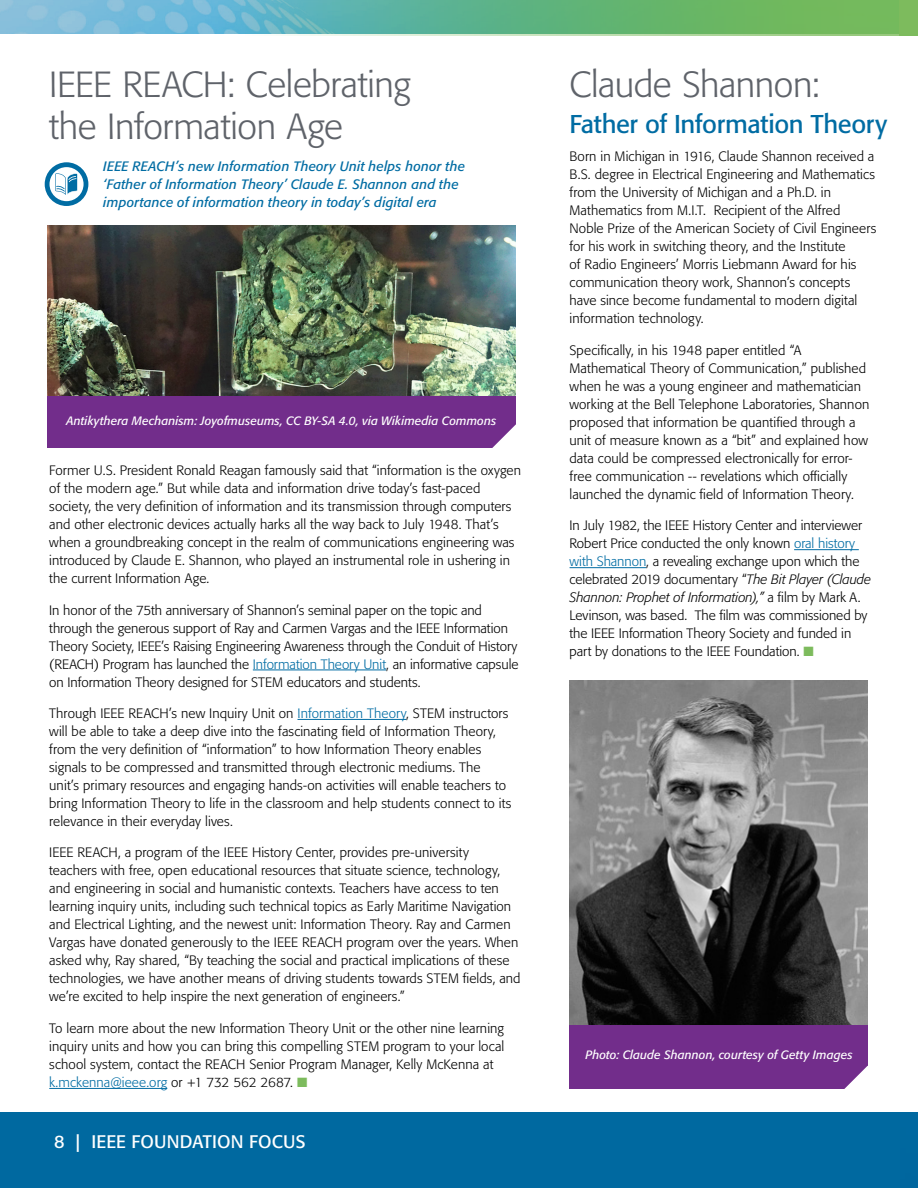
<style>
.page{position:relative;width:918px;height:1188px;background:#fff}
.page>*{position:absolute;margin:0;border:0;box-sizing:border-box;transform-origin:0 0}
.t1{font:300 36px/42px "Formata";letter-spacing:-.01em;color:#5f636a}
.t2{font:25.5px "Formata";letter-spacing:-.01em;color:#006ca3}
.t3{font:18px "Formata";letter-spacing:.01em;color:#fff}
.t4{font:300 13.5px/18px "Formata";letter-spacing:.005em;color:#000}
.t5{font:italic 13.5px/18px "Formata";letter-spacing:.01em;color:#006ca3}
.t6{font:italic 12px "Formata";letter-spacing:.005em;color:#fff}
.s1{color:#006ca3}
.s2{color:#7dbb5d}
.s3{font-style:italic}
</style>
<div class="page">
<img style="left:570px;top:680px;width:298px;height:346px">
<div style="left:570px;top:1026px;width:298px;height:63px;background:#722d8b"></div>
<svg style="left:844px;top:1066px;width:24px;height:23px"></svg>
<hr style="left:794px;top:549px;width:65px;height:1px;background:#006ca3">
<hr style="left:570px;top:567px;width:76px;height:1px;background:#006ca3">
<svg style="left:0;top:0;width:918px;height:35px"></svg>
<img style="left:48px;top:225px;width:467px;height:172px">
<div style="left:48px;top:397px;width:468px;height:51px;background:#722d8b"></div>
<svg style="left:492px;top:424px;width:24px;height:24px"></svg>
<hr style="left:253px;top:670px;width:133px;height:1px;background:#006ca3">
<hr style="left:297px;top:719px;width:109px;height:1px;background:#006ca3">
<hr style="left:49px;top:1088px;width:118px;height:1px;background:#006ca3">
<div style="left:0;top:1112px;width:918px;height:76px;background:#0069a0"></div>
<svg style="left:45px;top:162px;width:43px;height:44px"></svg>
<div style="left:50px;top:167px;width:34px;height:34px;background:#fff;border-radius:50%"></div>
<svg style="left:55px;top:174px;width:23px;height:21px"></svg>
<h1 class="t1" style="left:49px;top:64px;width:363px">IEEE REACH: Celebrating the Information Age</h1>
<p class="t5" style="left:103px;top:158px;width:363px">IEEE REACH’s new Information Theory Unit helps honor the ‘Father of Information Theory’ Claude E. Shannon and the importance of information theory in today’s digital era</p>
<p class="t6" style="left:67px;top:414px;width:431px">Antikythera Mechanism: Joyofmuseums, CC BY-SA 4.0, via Wikimedia Commons</p>
<p class="t4" style="left:49px;top:461px;width:473px">Former U.S. President Ronald Reagan famously said that “information is the oxygen of the modern age.” But while data and information drive today’s fast-paced society, the very definition of information and its transmission through computers and other electronic devices actually harks all the way back to July 1948. That’s when a groundbreaking concept in the realm of communications engineering was introduced by Claude E. Shannon, who played an instrumental role in ushering in the current Information Age.</p>
<p class="t4" style="left:49px;top:601px;width:471px">In honor of the 75th anniversary of Shannon’s seminal paper on the topic and through the generous support of Ray and Carmen Vargas and the IEEE Information Theory Society, IEEE’s Raising Engineering Awareness through the Conduit of History (REACH) Program has launched the <span class="s1">Information Theory Unit</span>, an informative capsule on Information Theory designed for STEM educators and students.</p>
<p class="t4" style="left:49px;top:704px;width:464px">Through IEEE REACH’s new Inquiry Unit on <span class="s1">Information Theory</span>, STEM instructors will be able to take a deep dive into the fascinating field of Information Theory, from the very definition of “information” to how Information Theory enables signals to be compressed and transmitted through electronic mediums. The unit’s primary resources and engaging hands-on activities will enable teachers to bring Information Theory to life in the classroom and help students connect to its relevance in their everyday lives.</p>
<p class="t4" style="left:49px;top:844px;width:473px">IEEE REACH, a program of the IEEE History Center, provides pre-university<br>teachers with free, open educational resources that situate science, technology, and engineering in social and humanistic contexts. Teachers have access to ten learning inquiry units, including such technical topics as Early Maritime Navigation and Electrical Lighting, and the newest unit: Information Theory. Ray and Carmen Vargas have donated generously to the IEEE REACH program over the years. When asked why, Ray shared, “By teaching the social and practical implications of these technologies, we have another means of driving students towards STEM fields, and we’re excited to help inspire the next generation of engineers.”</p>
<p class="t4" style="left:49px;top:1019px;width:457px">To learn more about the new Information Theory Unit or the other nine learning inquiry units and how you can bring this compelling STEM program to your local school system, contact the REACH Senior Program Manager, Kelly McKenna at <span class="s1">k.mckenna@ieee.org</span> or +1 732 562 2687. <span class="s2">■</span></p>
<h3 class="t3" style="left:54px;top:1130px;width:253px">8 | IEEE FOUNDATION FOCUS</h3>
<h1 class="t1" style="left:570px;top:64px;width:252px">Claude Shannon:</h1>
<h2 class="t2" style="left:570px;top:108px;width:319px">Father of Information Theory</h2>
<p class="t4" style="left:570px;top:148px;width:308px">Born in Michigan in 1916, Claude Shannon received a B.S. degree in Electrical Engineering and Mathematics from the University of Michigan and a Ph.D. in Mathematics from M.I.T. Recipient of the Alfred Noble Prize of the American Society of Civil Engineers for his work in switching theory, and the Institute<br>of Radio Engineers’ Morris Liebmann Award for his communication theory work, Shannon’s concepts have since become fundamental to modern digital information technology.</p>
<p class="t4" style="left:570px;top:341px;width:301px">Specifically, in his 1948 paper entitled “A Mathematical Theory of Communication,” published when he was a young engineer and mathematician working at the Bell Telephone Laboratories, Shannon proposed that information be quantified through a unit of measure known as a “bit” and explained how data could be compressed electronically for error&shy;free communication -- revelations which officially launched the dynamic field of Information Theory.</p>
<p class="t4" style="left:570px;top:517px;width:303px">In July 1982, the IEEE History Center and interviewer Robert Price conducted the only known <span class="s1">oral history with Shannon</span>, a revealing exchange upon which the celebrated 2019 documentary “<span class="s3">The Bit Player (Claude Shannon: Prophet of Information),”</span> a film by Mark A.<br>Levinson, was based. The film was commissioned by the IEEE Information Theory Society and funded in part by donations to the IEEE Foundation. <span class="s2">■</span></p>
<p class="t6" style="left:586px;top:1047px;width:269px">Photo: Claude Shannon, courtesy of Getty Images</p>
</div>
